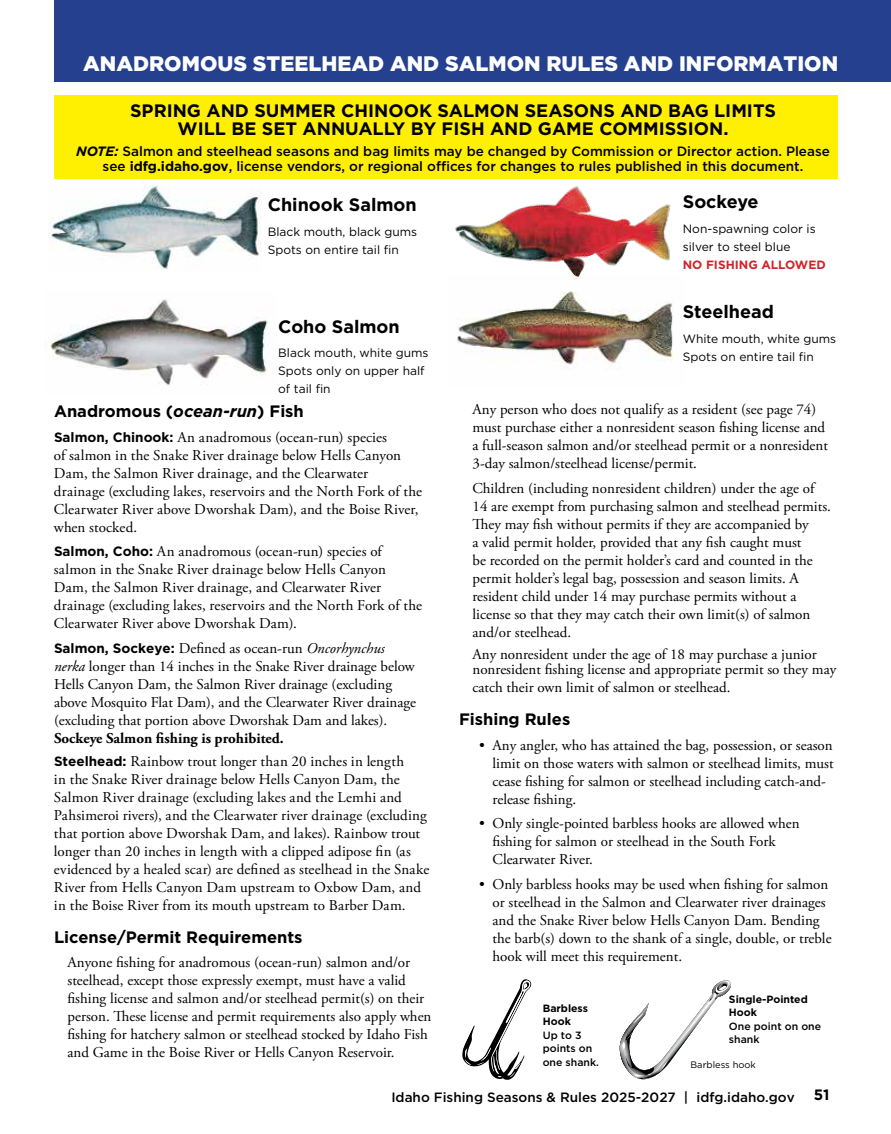
<style>
.page{position:relative;width:891px;height:1134px;background:#fff}
.page>*{position:absolute;margin:0;border:0;box-sizing:border-box;transform-origin:0 0}
.t1{font:900 21px "Gotham";color:#fff}
.t2{font:700 18px/18px "Gotham";color:#000;text-align:center}
.t3{font:700 16.5px "Gotham";color:#000}
.t4{font:15px/18px "Adobe Garamond Pro";color:#000}
.t5{font:700 15px "Gotham";color:#000}
.t6{font:500 13.5px/15px "Gotham";color:#000;text-align:center}
.t7{font:12px/18px "Gotham";color:#000}
.t8{font:700 12px "Gotham";color:#d2232a}
.t9{font:500 10.5px/13.5px "Gotham";color:#000}
.t10{font:700 10.5px/13.5px "Gotham";color:#000}
.t11{font:9.3px "Gotham";color:#000}
.s1{font-weight:700;font-style:italic}
.s2{font-weight:700}
.s3{font-style:italic}
.s4{font-family:"Gotham";font-weight:700;font-size:13.5px}
</style>
<div class="page">
<div style="left:54px;top:0;width:837px;height:81px;background:#25408f"></div>
<svg style="left:620px;top:980px;width:111px;height:99px"></svg>
<svg style="left:462px;top:979px;width:69px;height:101px"></svg>
<div style="left:54px;top:96px;width:784px;height:83px;background:#ffef00"></div>
<img style="left:45px;top:299px;width:223px;height:87px">
<img style="left:49px;top:185px;width:212px;height:84px">
<img style="left:457px;top:291px;width:216px;height:74px">
<img style="left:455px;top:186px;width:216px;height:91px">
<h1 class="t1" style="left:83px;top:49px;width:756px">ANADROMOUS STEELHEAD AND SALMON RULES AND INFORMATION</h1>
<p class="t2" style="left:130px;top:101px;width:647px">SPRING AND SUMMER CHINOOK SALMON SEASONS AND BAG LIMITS<br>WILL BE SET ANNUALLY BY FISH AND GAME COMMISSION.</p>
<p class="t6" style="left:76px;top:144px;width:755px"><span class="s1">NOTE:</span> Salmon and steelhead seasons and bag limits may be changed by Commission or Director action. Please see <span class="s2">idfg.idaho.gov</span>, license vendors, or regional offices for changes to rules published in this document.</p>
<p class="t2" style="left:268px;top:196px;width:150px">Chinook Salmon</p>
<p class="t7" style="left:268px;top:223px;width:151px">Black mouth, black gums<br>Spots on entire tail fin</p>
<p class="t2" style="left:278px;top:317px;width:123px">Coho Salmon</p>
<p class="t7" style="left:278px;top:344px;width:152px">Black mouth, white gums<br>Spots only on upper half of tail fin</p>
<p class="t3" style="left:54px;top:400px;width:251px">Anadromous (<span class="s3">ocean-run</span>) Fish</p>
<p class="t4" style="left:54px;top:428px;width:370px"><span class="s4">Salmon, Chinook:</span> An anadromous (ocean-run) species<br>of salmon in the Snake River drainage below Hells Canyon Dam, the Salmon River drainage, and the Clearwater drainage (excluding lakes, reservoirs and the North Fork of the Clearwater River above Dworshak Dam), and the Boise River, when stocked.</p>
<p class="t4" style="left:54px;top:543px;width:370px"><span class="s4">Salmon, Coho:</span> An anadromous (ocean-run) species of salmon in the Snake River drainage below Hells Canyon Dam, the Salmon River drainage, and Clearwater River drainage (excluding lakes, reservoirs and the North Fork of the Clearwater River above Dworshak Dam).</p>
<p class="t4" style="left:54px;top:640px;width:364px"><span class="s4">Salmon, Sockeye:</span> Defined as ocean-run <span class="s3">Oncorhynchus nerka</span> longer than 14 inches in the Snake River drainage below Hells Canyon Dam, the Salmon River drainage (excluding above Mosquito Flat Dam), and the Clearwater River drainage (excluding that portion above Dworshak Dam and lakes).</p>
<p class="t4" style="left:54px;top:727px;width:352px;line-height:22.6px"><span class="s2">Sockeye Salmon fishing is prohibited.<br></span><span class="s4">Steelhead:</span> Rainbow trout longer than 20 inches in length</p>
<p class="t4" style="left:54px;top:770px;width:377px">in the Snake River drainage below Hells Canyon Dam, the Salmon River drainage (excluding lakes and the Lemhi and Pahsimeroi rivers), and the Clearwater river drainage (excluding that portion above Dworshak Dam, and lakes). Rainbow trout longer than 20 inches in length with a clipped adipose fin (as evidenced by a healed scar) are defined as steelhead in the Snake River from Hells Canyon Dam upstream to Oxbow Dam, and in the Boise River from its mouth upstream to Barber Dam.</p>
<p class="t3" style="left:54px;top:926px;width:250px">License/Permit Requirements</p>
<p class="t4" style="left:68px;top:954px;width:365px">Anyone fishing for anadromous (ocean-run) salmon and/or steelhead, except those expressly exempt, must have a valid fishing license and salmon and/or steelhead permit(s) on their person. These license and permit requirements also apply when fishing for hatchery salmon or steelhead stocked by Idaho Fish and Game in the Boise River or Hells Canyon Reservoir.</p>
<p class="t2" style="left:683px;top:193px;width:77px">Sockeye</p>
<p class="t7" style="left:683px;top:220px;width:134px">Non-spawning color is silver to steel blue</p>
<p class="t8" style="left:683px;top:257px;width:144px">NO FISHING ALLOWED</p>
<p class="t2" style="left:683px;top:303px;width:93px">Steelhead</p>
<p class="t7" style="left:683px;top:330px;width:155px">White mouth, white gums<br>Spots on entire tail fin</p>
<p class="t4" style="left:472px;top:401px;width:357px">Any person who does not qualify as a resident (see page 74) must purchase either a nonresident season fishing license and a full-season salmon and/or steelhead permit or a nonresident 3-day salmon/steelhead license/permit.</p>
<p class="t4" style="left:472px;top:480px;width:360px">Children (including nonresident children) under the age of 14 are exempt from purchasing salmon and steelhead permits.<br>They may fish without permits if they are accompanied by<br>a valid permit holder, provided that any fish caught must<br>be recorded on the permit holder’s card and counted in the permit holder’s legal bag, possession and season limits. A resident child under 14 may purchase permits without a license so that they may catch their own limit(s) of salmon and/or steelhead.</p>
<p class="t4" style="left:472px;top:647px;width:365px;line-height:15px">Any nonresident under the age of 18 may purchase a junior nonresident fishing license and appropriate permit so they may</p>
<p class="t4" style="left:472px;top:679px;width:260px">catch their own limit of salmon or steelhead.</p>
<p class="t3" style="left:459px;top:708px;width:113px">Fishing Rules</p>
<p class="t4" style="left:493px;top:736px;width:343px;text-indent:-13px">• Any angler, who has attained the bag, possession, or season limit on those waters with salmon or steelhead limits, must cease fishing for salmon or steelhead including catch-and&shy;release fishing.</p>
<p class="t4" style="left:493px;top:815px;width:308px;text-indent:-13px">• Only single-pointed barbless hooks are allowed when fishing for salmon or steelhead in the South Fork<br>Clearwater River.</p>
<p class="t4" style="left:493px;top:876px;width:341px;text-indent:-13px">• Only barbless hooks may be used when fishing for salmon or steelhead in the Salmon and Clearwater river drainages and the Snake River below Hells Canyon Dam. Bending the barb(s) down to the shank of a single, double, or treble hook will meet this requirement.</p>
<p class="t10" style="left:543px;top:1001px;width:47px">Barbless<br>Hook</p>
<p class="t9" style="left:543px;top:1028px;width:58px">Up to 3 points on one shank.</p>
<p class="t10" style="left:729px;top:992px;width:80px">Single-Pointed<br>Hook</p>
<p class="t9" style="left:729px;top:1019px;width:94px">One point on one shank</p>
<p class="t11" style="left:691px;top:1059px;width:67px">Barbless hook</p>
<p class="t6" style="left:391px;top:1089px;width:405px">Idaho Fishing Seasons &amp; Rules 2025-2027 | idfg.idaho.gov</p>
<p class="t5" style="left:814px;top:1085px;width:17px">51</p>
</div>
